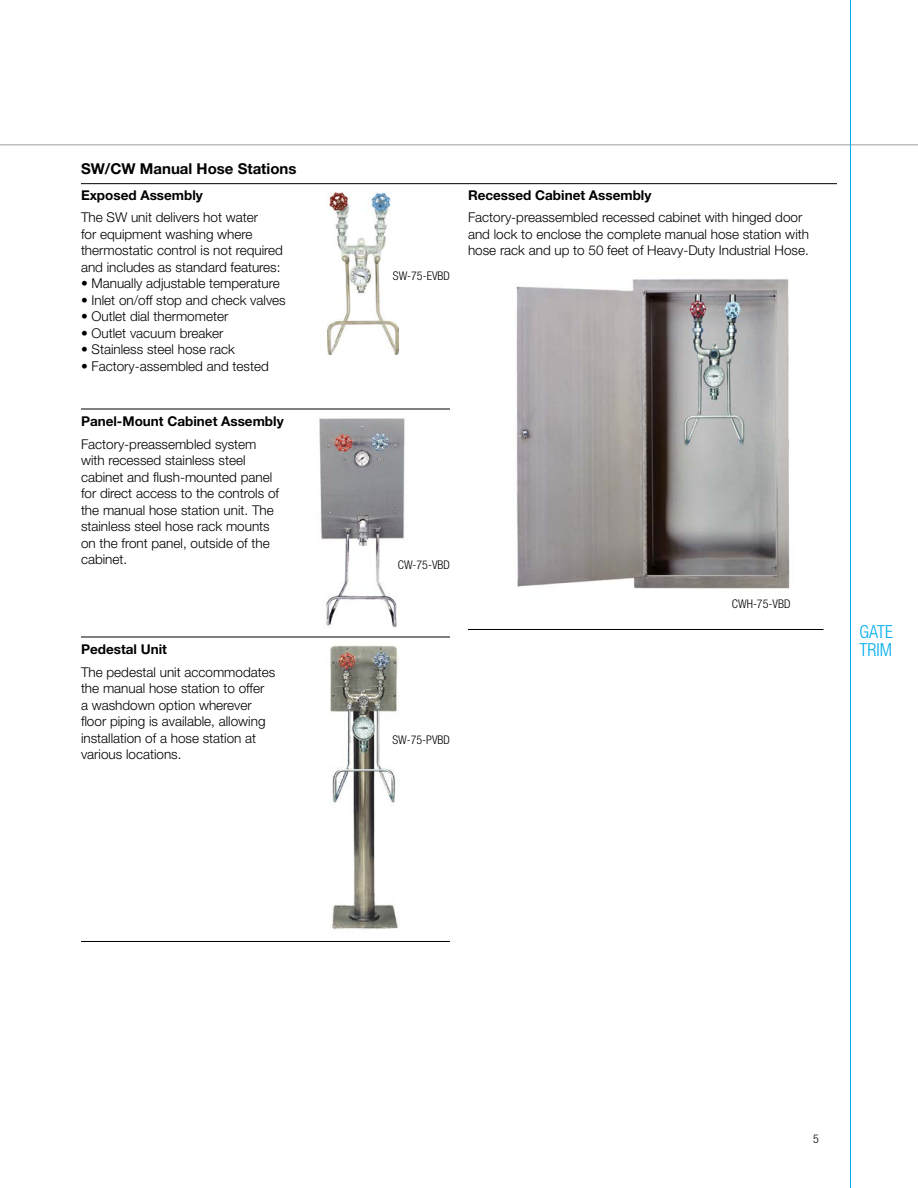
<style>
.page{position:relative;width:918px;height:1188px;background:#fff}
.page>*{position:absolute;margin:0;border:0;box-sizing:border-box;transform-origin:0 0}
.t1{font:300 condensed 18px/18px "Helvetica Neue";color:#00aeef}
.t2{font:700 15px "Helvetica Neue";color:#000}
.t3{font:300 13.5px/16.5px "Helvetica Neue";color:#000}
.t4{font:700 13.5px "Helvetica Neue";color:#000}
.t5{font:300 condensed 12px "Helvetica Neue";color:#000}
</style>
<div class="page">
<img style="left:328px;top:193px;width:71px;height:162px">
<hr style="left:0;top:144px;width:918px;height:2px;background:#bcbec0">
<hr style="left:850px;top:0;width:1px;height:1188px;background:#00aeef">
<hr style="left:81px;top:409px;width:369px;height:1px;background:#000">
<hr style="left:81px;top:637px;width:369px;height:1px;background:#000">
<hr style="left:81px;top:941px;width:369px;height:1px;background:#000">
<img style="left:319px;top:418px;width:86px;height:210px">
<img style="left:516px;top:279px;width:274px;height:310px">
<img style="left:330px;top:645px;width:69px;height:285px">
<hr style="left:81px;top:183px;width:756px;height:1px;background:#000">
<hr style="left:468px;top:629px;width:356px;height:1px;background:#000">
<p class="t2" style="left:81px;top:159px;width:217px">SW/CW Manual Hose Stations</p>
<p class="t4" style="left:81px;top:186px;width:123px">Exposed Assembly</p>
<p class="t3" style="left:81px;top:209px;width:204px">The SW unit delivers hot water<br>for equipment washing where thermostatic control is not required and includes as standard features:</p>
<p class="t3" style="left:81px;top:275px;width:200px">• Manually adjustable temperature</p>
<p class="t3" style="left:81px;top:291px;width:206px">• Inlet on/off stop and check valves</p>
<p class="t3" style="left:81px;top:308px;width:149px">• Outlet dial thermometer</p>
<p class="t3" style="left:81px;top:324px;width:144px">• Outlet vacuum breaker</p>
<p class="t3" style="left:81px;top:341px;width:155px">• Stainless steel hose rack</p>
<p class="t3" style="left:81px;top:357px;width:189px">• Factory-assembled and tested</p>
<p class="t4" style="left:81px;top:413px;width:204px">Panel-Mount Cabinet Assembly</p>
<p class="t3" style="left:81px;top:435px;width:200px">Factory-preassembled system with recessed stainless steel cabinet and flush-mounted panel for direct access to the controls of the manual hose station unit. The stainless steel hose rack mounts on the front panel, outside of the cabinet.</p>
<p class="t4" style="left:81px;top:641px;width:87px">Pedestal Unit</p>
<p class="t3" style="left:81px;top:663px;width:196px">The pedestal unit accommodates the manual hose station to offer<br>a washdown option wherever floor piping is available, allowing installation of a hose station at various locations.</p>
<p class="t5" style="left:393px;top:268px;width:59px">SW-75-EVBD</p>
<p class="t4" style="left:468px;top:186px;width:185px">Recessed Cabinet Assembly</p>
<p class="t3" style="left:468px;top:209px;width:343px">Factory-preassembled recessed cabinet with hinged door and lock to enclose the complete manual hose station with hose rack and up to 50 feet of Heavy-Duty Industrial Hose.</p>
<p class="t5" style="left:398px;top:558px;width:54px">CW-75-VBD</p>
<p class="t5" style="left:393px;top:733px;width:59px">SW-75-PVBD</p>
<p class="t5" style="left:732px;top:597px;width:60px">CWH-75-VBD</p>
<h1 class="t1" style="left:860px;top:623px;width:35px">GATE<br>TRIM</h1>
<p class="t5" style="left:813px;top:1131px;width:7px">5</p>
</div>
